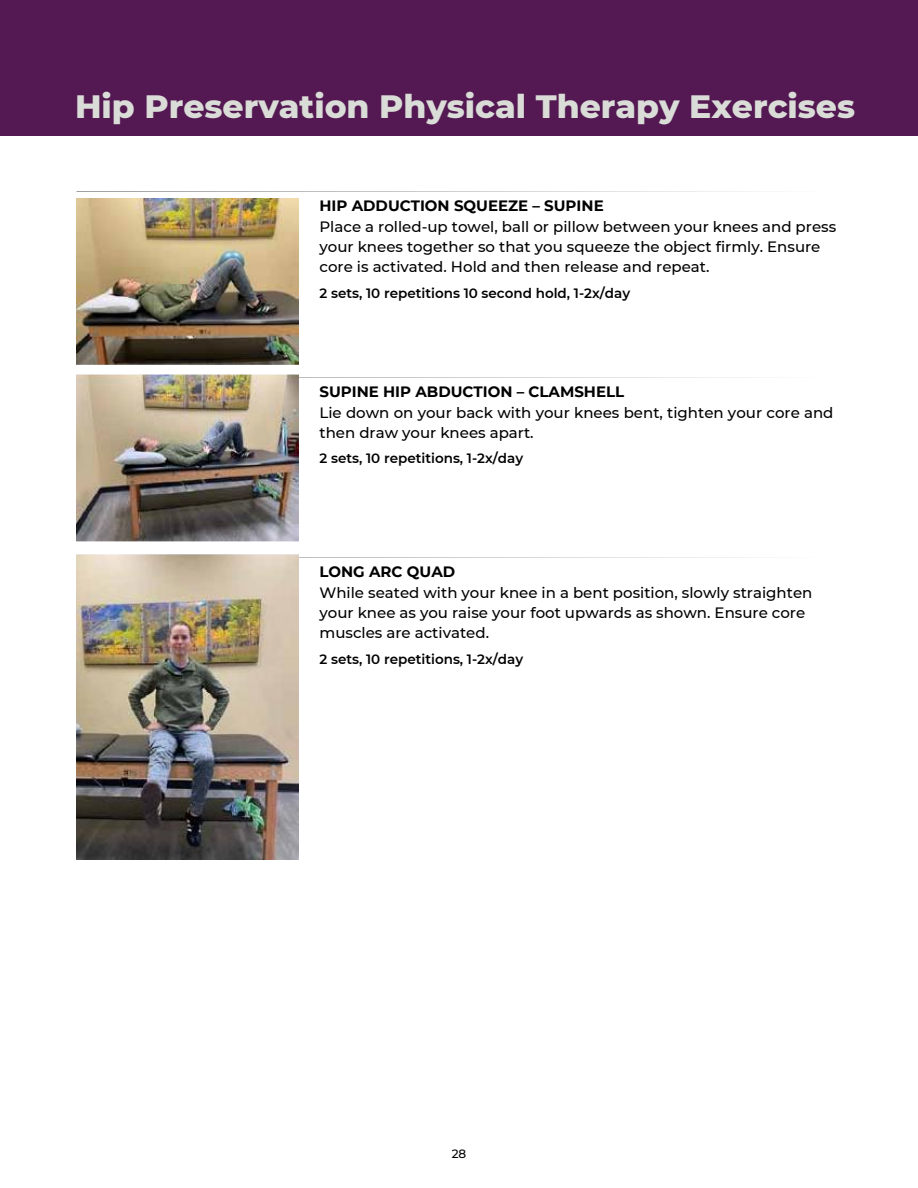
<style>
.page{position:relative;width:918px;height:1188px;background:#fff}
.page>*{position:absolute;margin:0;border:0;box-sizing:border-box;transform-origin:0 0}
.t1{font:800 33px "Montserrat";color:#dadcd7}
.t2{font:500 15px/20.2px "Montserrat";color:#000}
.t3{font:700 15px "Montserrat";color:#000}
.t4{font:600 13.5px "Montserrat";color:#000}
.t5{font:500 12px "Montserrat";color:#000}
</style>
<div class="page">
<div style="left:0;top:0;width:918px;height:135px;background:#541953"></div>
<hr style="left:76px;top:191px;width:760px;height:1px;background:#000">
<hr style="left:76px;top:377px;width:760px;height:1px;background:#000">
<hr style="left:76px;top:557px;width:760px;height:1px;background:#000">
<img style="left:76px;top:198px;width:222px;height:662px">
<h1 class="t1" style="left:75px;top:86px;width:782px">Hip Preservation Physical Therapy Exercises</h1>
<p class="t3" style="left:320px;top:197px;width:286px">HIP ADDUCTION SQUEEZE – SUPINE</p>
<p class="t2" style="left:320px;top:216px;width:518px">Place a rolled-up towel, ball or pillow between your knees and press your knees together so that you squeeze the object firmly. Ensure core is activated. Hold and then release and repeat.</p>
<p class="t4" style="left:320px;top:285px;width:312px">2 sets, 10 repetitions 10 second hold, 1-2x/day</p>
<p class="t3" style="left:320px;top:383px;width:306px">SUPINE HIP ABDUCTION – CLAMSHELL</p>
<p class="t2" style="left:320px;top:402px;width:516px">Lie down on your back with your knees bent, tighten your core and then draw your knees apart.</p>
<p class="t4" style="left:320px;top:450px;width:205px">2 sets, 10 repetitions, 1-2x/day</p>
<p class="t3" style="left:320px;top:563px;width:137px">LONG ARC QUAD</p>
<p class="t2" style="left:320px;top:582px;width:494px">While seated with your knee in a bent position, slowly straighten your knee as you raise your foot upwards as shown. Ensure core muscles are activated.</p>
<p class="t4" style="left:320px;top:651px;width:205px">2 sets, 10 repetitions, 1-2x/day</p>
<p class="t5" style="left:452px;top:1146px;width:16px">28</p>
</div>
